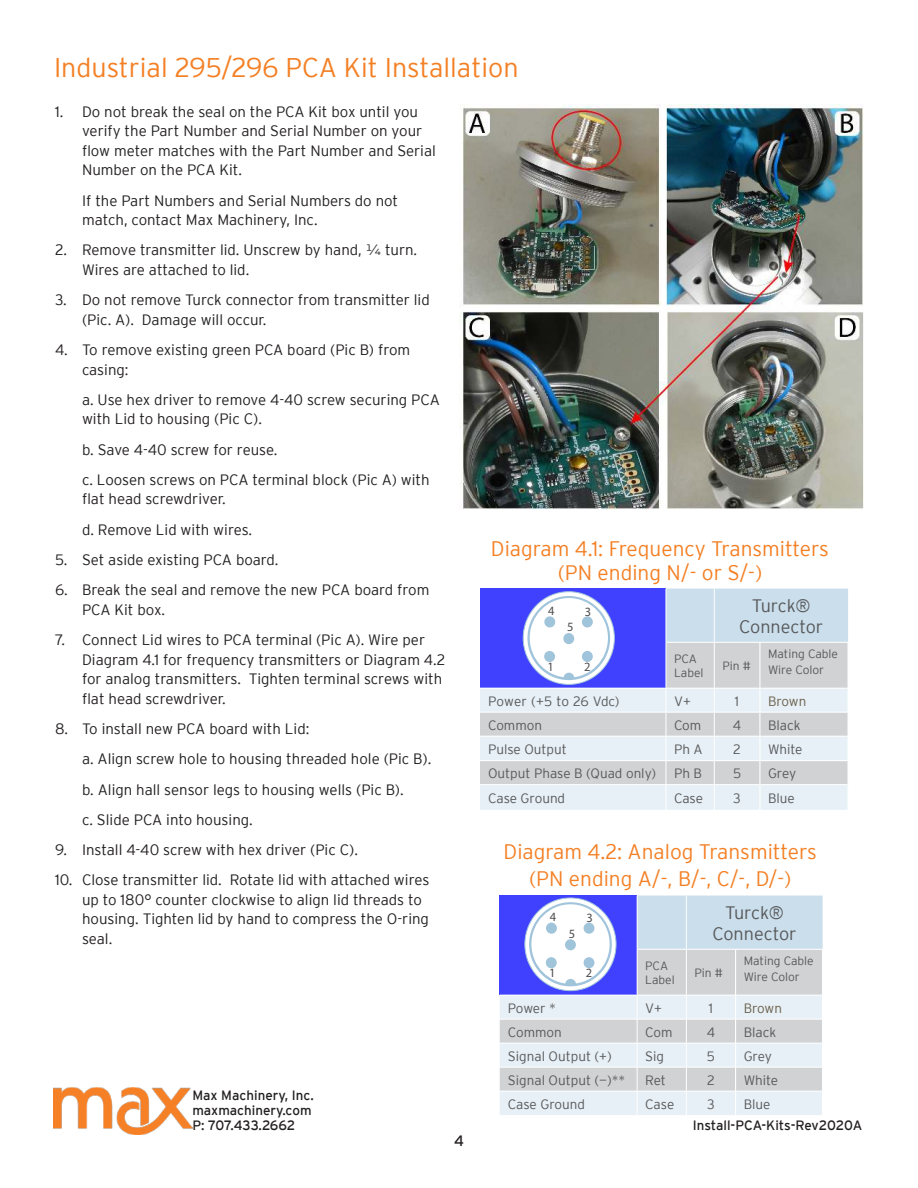
<style>
.page{position:relative;width:918px;height:1188px;background:#fff}
.page>*{position:absolute;margin:0;border:0;box-sizing:border-box;transform-origin:0 0}
.t1{font:300 27px "Interstate";color:#f48025}
.t2{font:300 21px/24px "Interstate";color:#f48025;text-align:center}
.t3{font:300 18px/21.6px "Interstate";color:#57585a;text-align:center}
.t4{font:300 15px/19.5px "Interstate";color:#221f1f}
.t5{font:15px "Interstate";color:#221f1f}
.t6{font:300 13.5px "Interstate";color:#57585a}
.t7{font:13.5px/15px "Interstate";color:#221f1f}
.t8{font:300 13.5px "Interstate";letter-spacing:-.01em;color:#695f4a}
.t9{font:12.6px "Myriad Pro";color:rgb(34 31 31/.8)}
.t10{font:300 12px/14.4px "Interstate";color:#57585a}
.s1{font-family:"Montserrat";font-weight:400}
</style>
<div class="page">
<img style="left:54px;top:1088px;width:138px;height:46px">
<img style="left:459px;top:105px;width:405px;height:404px">
<div style="left:480px;top:589px;width:186px;height:99px;background:#4040ff"></div>
<div style="left:667px;top:589px;width:181px;height:53px;background:#cadeeb"></div>
<svg style="left:480px;top:642px;width:368px;height:46px;fill:#d1d2d4"></svg>
<svg style="left:480px;top:689px;width:368px;height:121px;background:#dee4e9"></svg>
<hr style="left:714px;top:589px;width:1px;height:53px;background:#fff">
<hr style="left:760px;top:642px;width:89px;height:1px;background:#fff">
<hr style="left:666px;top:643px;width:1px;height:45px;background:#fff">
<hr style="left:714px;top:643px;width:1px;height:45px;background:#fff">
<hr style="left:666px;top:642px;width:48px;height:1px;background:#fff">
<hr style="left:714px;top:642px;width:46px;height:1px;background:#fff">
<hr style="left:480px;top:712px;width:186px;height:1px;background:#fff">
<hr style="left:760px;top:712px;width:88px;height:1px;background:#fff">
<hr style="left:666px;top:712px;width:48px;height:1px;background:#fff">
<hr style="left:714px;top:712px;width:45px;height:1px;background:#fff">
<hr style="left:480px;top:736px;width:186px;height:1px;background:#fff">
<svg style="left:666px;top:689px;width:1px;height:121px"></svg>
<svg style="left:714px;top:689px;width:1px;height:121px"></svg>
<hr style="left:760px;top:736px;width:88px;height:1px;background:#fff">
<hr style="left:666px;top:736px;width:48px;height:1px;background:#fff">
<hr style="left:714px;top:736px;width:45px;height:1px;background:#fff">
<hr style="left:480px;top:760px;width:186px;height:1px;background:#fff">
<hr style="left:480px;top:784px;width:186px;height:1px;background:#fff">
<hr style="left:760px;top:760px;width:88px;height:1px;background:#fff">
<hr style="left:760px;top:784px;width:88px;height:1px;background:#fff">
<hr style="left:666px;top:760px;width:48px;height:1px;background:#fff">
<hr style="left:714px;top:760px;width:45px;height:1px;background:#fff">
<hr style="left:666px;top:784px;width:48px;height:1px;background:#fff">
<hr style="left:714px;top:784px;width:45px;height:1px;background:#fff">
<hr style="left:759px;top:643px;width:1px;height:45px;background:#fff">
<svg style="left:759px;top:689px;width:1px;height:121px"></svg>
<svg style="left:523px;top:592px;width:91px;height:92px"></svg>
<svg style="left:527px;top:596px;width:83px;height:84px"></svg>
<div style="left:530px;top:598px;width:78px;height:80px;background:#fff;border-radius:50%"></div>
<svg style="left:564px;top:673px;width:10px;height:5px"></svg>
<div style="left:582px;top:616px;width:11px;height:11px;background:#a0c4da;border-radius:50%"></div>
<div style="left:582px;top:651px;width:11px;height:11px;background:#a0c4db;border-radius:50%"></div>
<div style="left:544px;top:651px;width:11px;height:11px;background:#a0c4da;border-radius:50%"></div>
<div style="left:563px;top:633px;width:11px;height:11px;background:#a0c4da;border-radius:50%"></div>
<div style="left:544px;top:616px;width:11px;height:11px;background:#a0c4da;border-radius:50%"></div>
<svg style="left:500px;top:896px;width:323px;height:219px;background:#ccd3ea"></svg>
<div style="left:584px;top:923px;width:10px;height:11px;background:#a0c4da;border-radius:50%"></div>
<div style="left:584px;top:957px;width:10px;height:11px;background:#a0c4db;border-radius:50%"></div>
<div style="left:546px;top:957px;width:11px;height:11px;background:#a0c4da;border-radius:50%"></div>
<div style="left:565px;top:939px;width:11px;height:11px;background:#a0c4da;border-radius:50%"></div>
<div style="left:546px;top:923px;width:11px;height:11px;background:#a0c4da;border-radius:50%"></div>
<h1 class="t1" style="left:54px;top:52px;width:466px">Industrial 295/296 PCA Kit Installation</h1>
<p class="t4" style="left:82px;top:102px;width:355px;text-indent:-27px">1. Do not break the seal on the PCA Kit box until you verify the Part Number and Serial Number on your flow meter matches with the Part Number and Serial Number on the PCA Kit.</p>
<p class="t4" style="left:82px;top:192px;width:318px">If the Part Numbers and Serial Numbers do not match, contact Max Machinery, Inc.</p>
<p class="t4" style="left:82px;top:240px;width:337px;text-indent:-27px">2. Remove transmitter lid. Unscrew by hand, <span class="s1">¼</span> turn.<br>Wires are attached to lid.</p>
<p class="t4" style="left:82px;top:290px;width:349px;text-indent:-27px">3. Do not remove Turck connector from transmitter lid (Pic. A). Damage will occur.</p>
<p class="t4" style="left:82px;top:340px;width:330px;text-indent:-27px">4. To remove existing green PCA board (Pic B) from casing:</p>
<p class="t4" style="left:82px;top:390px;width:359px">a. Use hex driver to remove 4-40 screw securing PCA with Lid to housing (Pic C).</p>
<p class="t4" style="left:82px;top:434px;width:349px;line-height:30.3px">b. Save 4-40 screw for reuse.<br>c. Loosen screws on PCA terminal block (Pic A) with</p>
<p class="t4" style="left:82px;top:484px;width:172px;line-height:30.3px">flat head screwdriver.<br>d. Remove Lid with wires.</p>
<p class="t4" style="left:55px;top:550px;width:225px">5. Set aside existing PCA board.</p>
<p class="t4" style="left:82px;top:580px;width:349px;text-indent:-27px">6. Break the seal and remove the new PCA board from<br>PCA Kit box.</p>
<p class="t4" style="left:82px;top:630px;width:365px;text-indent:-27px">7. Connect Lid wires to PCA terminal (Pic A). Wire per Diagram 4.1 for frequency transmitters or Diagram 4.2 for analog transmitters. Tighten terminal screws with flat head screwdriver.</p>
<p class="t4" style="left:82px;top:713px;width:351px;line-height:30.3px;text-indent:-27px">8. To install new PCA board with Lid:<br>a. Align screw hole to housing threaded hole (Pic B). b. Align hall sensor legs to housing wells (Pic B).<br>c. Slide PCA into housing.</p>
<p class="t4" style="left:55px;top:840px;width:304px">9. Install 4-40 screw with hex driver (Pic C).</p>
<p class="t4" style="left:82px;top:870px;width:349px;text-indent:-27px">10. Close transmitter lid. Rotate lid with attached wires up to 180° counter clockwise to align lid threads to housing. Tighten lid by hand to compress the O-ring seal.</p>
<h2 class="t2" style="left:491px;top:536px;width:340px">Diagram 4.1: Frequency Transmitters (PN ending N/- or S/-)</h2>
<p class="t3" style="left:739px;top:594px;width:86px">Turck®<br>Connector</p>
<p class="t9" style="left:548px;top:603px;width:8px">4</p>
<p class="t9" style="left:585px;top:604px;width:8px">3</p>
<p class="t9" style="left:567px;top:620px;width:8px">5</p>
<p class="t10" style="left:768px;top:645px;width:72px;line-height:16.5px">Mating Cable<br>Wire Color</p>
<p class="t10" style="left:674px;top:652px;width:31px">PCA<br>Label</p>
<p class="t10" style="left:722px;top:660px;width:30px">Pin #</p>
<p class="t9" style="left:548px;top:660px;width:8px">1</p>
<p class="t9" style="left:584px;top:660px;width:8px">2</p>
<p class="t6" style="left:488px;top:693px;width:133px">Power (+5 to 26 Vdc)</p>
<p class="t6" style="left:674px;top:693px;width:18px">V+</p>
<p class="t6" style="left:735px;top:693px;width:6px">1</p>
<p class="t8" style="left:768px;top:693px;width:40px">Brown</p>
<p class="t6" style="left:488px;top:720px;width:56px">Common</p>
<p class="t6" style="left:674px;top:720px;width:29px">Com</p>
<p class="t6" style="left:733px;top:717px;width:10px">4</p>
<p class="t6" style="left:768px;top:717px;width:34px">Black</p>
<p class="t6" style="left:488px;top:741px;width:80px">Pulse Output</p>
<p class="t6" style="left:674px;top:744px;width:30px">Ph A</p>
<p class="t6" style="left:733px;top:741px;width:9px">2</p>
<p class="t6" style="left:768px;top:744px;width:36px">White</p>
<p class="t6" style="left:488px;top:766px;width:169px">Output Phase B (Quad only)</p>
<p class="t6" style="left:674px;top:768px;width:29px">Ph B</p>
<p class="t6" style="left:733px;top:766px;width:10px">5</p>
<p class="t6" style="left:768px;top:766px;width:30px">Grey</p>
<p class="t6" style="left:488px;top:790px;width:79px">Case Ground</p>
<p class="t6" style="left:674px;top:793px;width:31px">Case</p>
<p class="t6" style="left:733px;top:790px;width:9px">3</p>
<p class="t6" style="left:768px;top:793px;width:28px">Blue</p>
<h2 class="t2" style="left:504px;top:838px;width:315px;line-height:27px">Diagram 4.2: Analog Transmitters (PN ending A/-, B/-, C/-, D/-)</h2>
<p class="t3" style="left:712px;top:901px;width:86px">Turck®<br>Connector</p>
<p class="t9" style="left:550px;top:910px;width:8px">4</p>
<p class="t9" style="left:587px;top:910px;width:8px">3</p>
<p class="t9" style="left:569px;top:926px;width:8px">5</p>
<p class="t7" style="left:192px;top:1089px;width:123px">Max Machinery, Inc. maxmachinery.com<br>P: 707.433.2662</p>
<p class="t5" style="left:454px;top:1135px;width:11px">4</p>
<p class="t9" style="left:549px;top:966px;width:8px">1</p>
<p class="t9" style="left:586px;top:966px;width:8px">2</p>
<p class="t10" style="left:645px;top:959px;width:31px">PCA<br>Label</p>
<p class="t10" style="left:694px;top:967px;width:30px">Pin #</p>
<p class="t10" style="left:744px;top:952px;width:72px;line-height:16.5px">Mating Cable<br>Wire Color</p>
<p class="t6" style="left:508px;top:1000px;width:50px">Power *</p>
<p class="t6" style="left:645px;top:1000px;width:18px">V+</p>
<p class="t6" style="left:709px;top:1000px;width:6px">1</p>
<p class="t8" style="left:744px;top:1000px;width:40px">Brown</p>
<p class="t6" style="left:508px;top:1027px;width:56px">Common</p>
<p class="t6" style="left:645px;top:1027px;width:29px">Com</p>
<p class="t6" style="left:707px;top:1024px;width:10px">4</p>
<p class="t6" style="left:744px;top:1024px;width:34px">Black</p>
<p class="t6" style="left:508px;top:1048px;width:105px">Signal Output (+)</p>
<p class="t6" style="left:645px;top:1048px;width:20px">Sig</p>
<p class="t6" style="left:707px;top:1048px;width:10px">5</p>
<p class="t6" style="left:744px;top:1048px;width:30px">Grey</p>
<p class="t6" style="left:508px;top:1072px;width:119px">Signal Output (—)**</p>
<p class="t6" style="left:645px;top:1075px;width:22px">Ret</p>
<p class="t6" style="left:707px;top:1072px;width:9px">2</p>
<p class="t6" style="left:744px;top:1075px;width:36px">White</p>
<p class="t6" style="left:508px;top:1096px;width:79px">Case Ground</p>
<p class="t6" style="left:645px;top:1099px;width:31px">Case</p>
<p class="t6" style="left:707px;top:1096px;width:9px">3</p>
<p class="t6" style="left:744px;top:1099px;width:28px">Blue</p>
<p class="t7" style="left:693px;top:1119px;width:171px">Install-PCA-Kits-Rev2020A</p>
</div>
